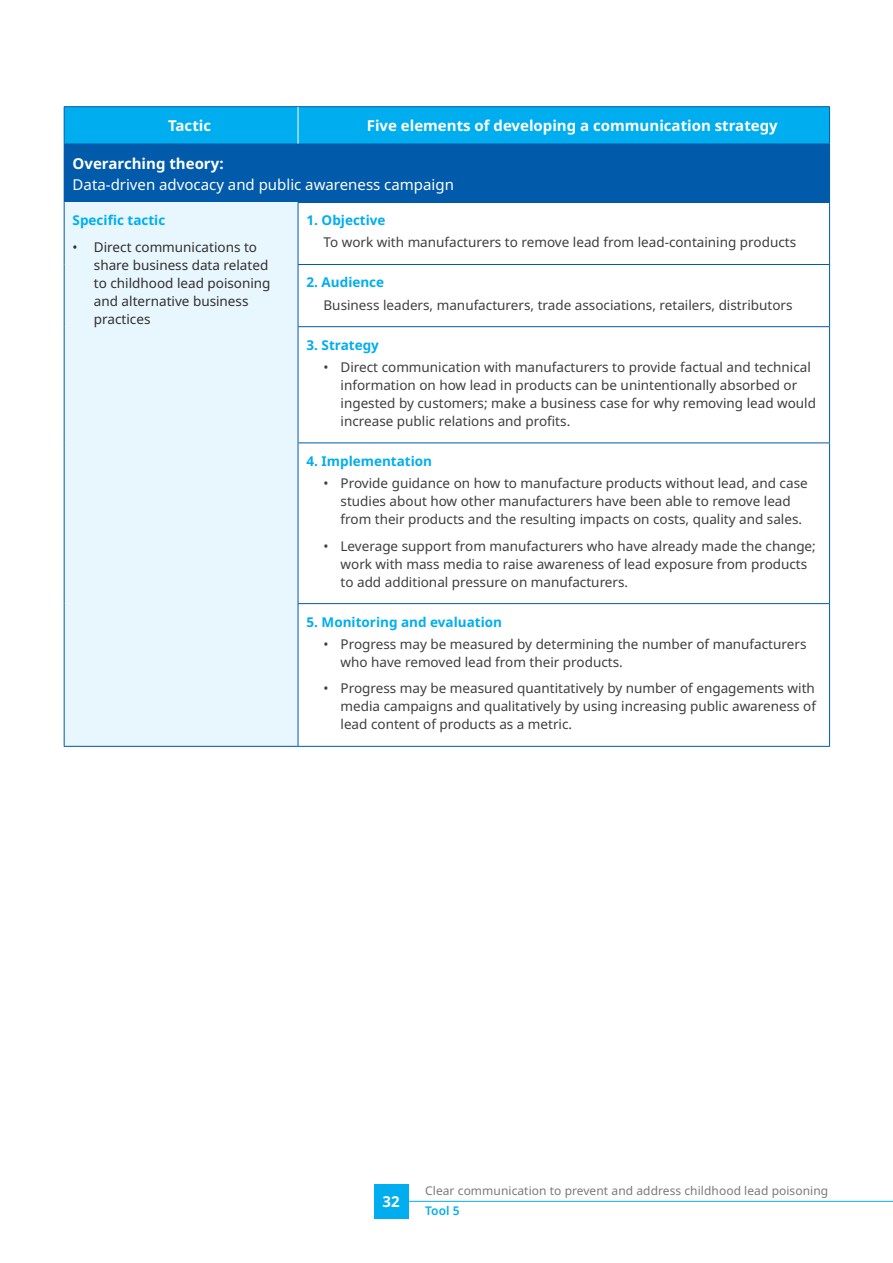
<style>
.page{position:relative;width:893px;height:1263px;background:#fff}
.page>*{position:absolute;margin:0;border:0;box-sizing:border-box;transform-origin:0 0}
.t1{font:700 15px "Noto Sans";color:#fff}
.t2{font:15px "Noto Sans";color:#fff}
.t3{font:13.5px/18px "Noto Sans";color:#3e3e3f}
.t4{font:13.5px/18px "Noto Sans";color:#312f30}
.t5{font:700 13.5px "Noto Sans";color:#00aeef}
.t6{font:12px "Noto Sans";letter-spacing:.005em;color:#787a79}
.t7{font:600 12px "Noto Sans";color:#00aeef}
</style>
<div class="page">
<div style="left:65px;top:107px;width:764px;height:37px;background:#00aeef"></div>
<div style="left:64px;top:144px;width:766px;height:58px;background:#015aaa"></div>
<div style="left:64px;top:202px;width:234px;height:544px;background:#e8f6fd"></div>
<hr style="left:64px;top:106px;width:234px;height:1px;background:#015aaa">
<hr style="left:64px;top:107px;width:1px;height:37px;background:#015aaa">
<hr style="left:298px;top:106px;width:532px;height:1px;background:#015aaa">
<hr style="left:829px;top:107px;width:1px;height:37px;background:#015aaa">
<hr style="left:64px;top:746px;width:234px;height:1px;background:#015aaa">
<hr style="left:298px;top:746px;width:532px;height:1px;background:#015aaa">
<hr style="left:64px;top:202px;width:1px;height:62px;background:#015aaa">
<hr style="left:298px;top:202px;width:1px;height:62px;background:#015aaa">
<hr style="left:829px;top:202px;width:1px;height:62px;background:#015aaa">
<hr style="left:64px;top:264px;width:1px;height:63px;background:#015aaa">
<hr style="left:298px;top:265px;width:1px;height:61px;background:#015aaa">
<hr style="left:829px;top:265px;width:1px;height:61px;background:#015aaa">
<hr style="left:64px;top:327px;width:1px;height:116px;background:#015aaa">
<hr style="left:298px;top:327px;width:1px;height:115px;background:#015aaa">
<hr style="left:829px;top:327px;width:1px;height:115px;background:#015aaa">
<hr style="left:64px;top:443px;width:1px;height:161px;background:#015aaa">
<hr style="left:298px;top:443px;width:1px;height:160px;background:#015aaa">
<hr style="left:829px;top:443px;width:1px;height:160px;background:#015aaa">
<hr style="left:64px;top:604px;width:1px;height:142px;background:#015aaa">
<hr style="left:298px;top:604px;width:1px;height:142px;background:#015aaa">
<hr style="left:829px;top:604px;width:1px;height:142px;background:#015aaa">
<hr style="left:298px;top:264px;width:532px;height:1px;background:#015aaa">
<hr style="left:298px;top:326px;width:532px;height:1px;background:#015aaa">
<hr style="left:298px;top:442px;width:532px;height:1px;background:#015aaa">
<hr style="left:298px;top:603px;width:532px;height:1px;background:#015aaa">
<hr style="left:298px;top:107px;width:1px;height:37px;background:#fff">
<div style="left:374px;top:1184px;width:34px;height:34px;background:#00aeef"></div>
<hr style="left:408px;top:1201px;width:485px;height:1px;background:#00aeef">
<p class="t1" style="left:168px;top:115px;width:45px">Tactic</p>
<p class="t1" style="left:367px;top:115px;width:412px">Five elements of developing a communication strategy</p>
<p class="t1" style="left:73px;top:152px;width:152px">Overarching theory:</p>
<p class="t2" style="left:73px;top:173px;width:383px">Data-driven advocacy and public awareness campaign</p>
<p class="t5" style="left:73px;top:211px;width:94px">Specific tactic</p>
<p class="t4" style="left:94px;top:238px;width:178px;text-indent:-21px">• Direct communications to share business data related to childhood lead poisoning and alternative business practices</p>
<p class="t5" style="left:307px;top:211px;width:81px">1. Objective</p>
<p class="t3" style="left:324px;top:234px;width:474px">To work with manufacturers to remove lead from lead-containing products</p>
<p class="t5" style="left:307px;top:273px;width:79px">2. Audience</p>
<p class="t3" style="left:324px;top:296px;width:470px">Business leaders, manufacturers, trade associations, retailers, distributors</p>
<p class="t5" style="left:307px;top:335px;width:74px">3. Strategy</p>
<p class="t3" style="left:341px;top:358px;width:477px;text-indent:-17px">• Direct communication with manufacturers to provide factual and technical information on how lead in products can be unintentionally absorbed or ingested by customers; make a business case for why removing lead would increase public relations and profits.</p>
<p class="t5" style="left:307px;top:451px;width:127px">4. Implementation</p>
<p class="t3" style="left:341px;top:474px;width:469px;text-indent:-17px">• Provide guidance on how to manufacture products without lead, and case studies about how other manufacturers have been able to remove lead from their products and the resulting impacts on costs, quality and sales.</p>
<p class="t3" style="left:341px;top:537px;width:477px;text-indent:-17px">• Leverage support from manufacturers who have already made the change; work with mass media to raise awareness of lead exposure from products to add additional pressure on manufacturers.</p>
<p class="t5" style="left:307px;top:612px;width:197px">5. Monitoring and evaluation</p>
<p class="t3" style="left:341px;top:635px;width:467px;text-indent:-17px">• Progress may be measured by determining the number of manufacturers who have removed lead from their products.</p>
<p class="t3" style="left:341px;top:680px;width:477px;text-align:justify;text-indent:-17px">• Progress may be measured quantitatively by number of engagements with media campaigns and qualitatively by using increasing public awareness of lead content of products as a metric.</p>
<p class="t1" style="left:383px;top:1190px;width:19px">32</p>
<p class="t6" style="left:425px;top:1182px;width:404px">Clear communication to prevent and address childhood lead poisoning</p>
<p class="t7" style="left:425px;top:1202px;width:36px">Tool 5</p>
</div>
